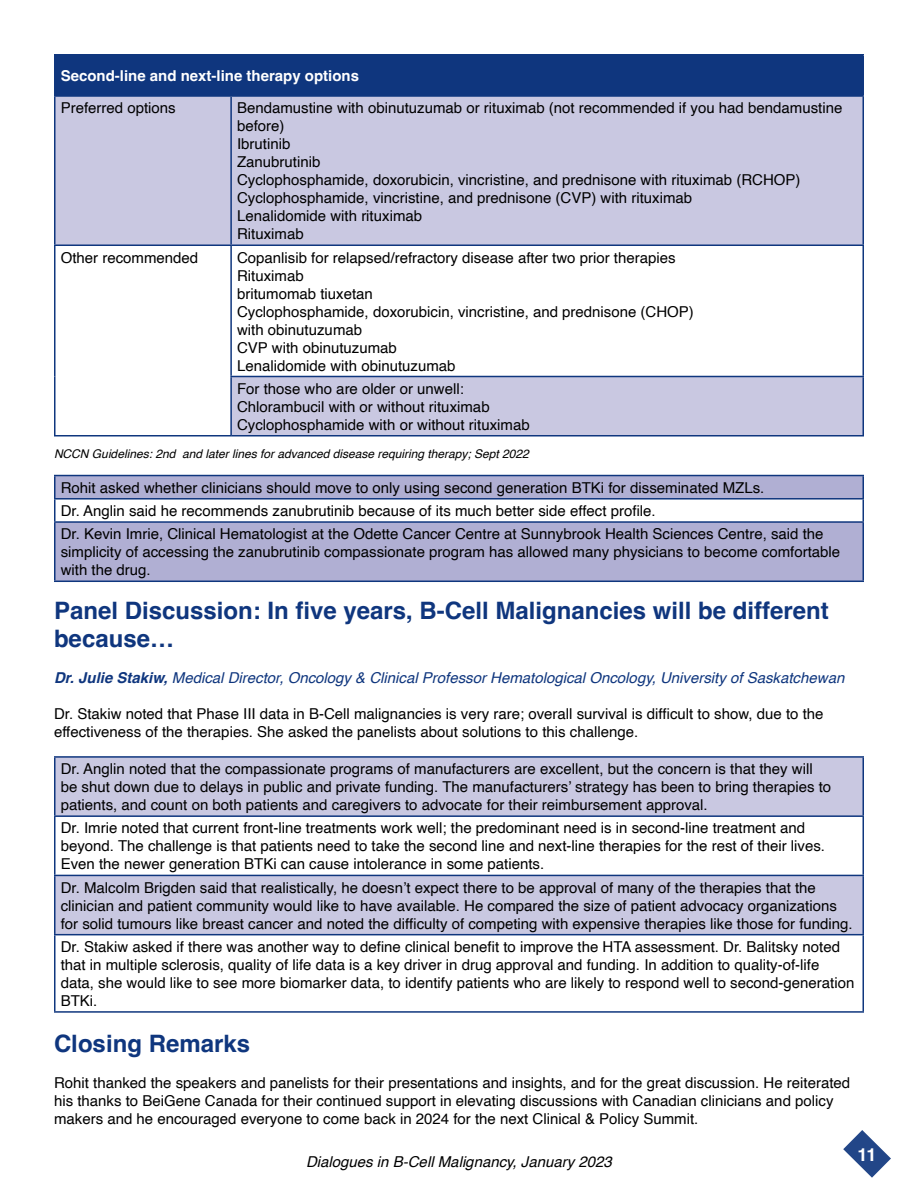
<style>
.page{position:relative;width:918px;height:1188px;background:#fff}
.page>*{position:absolute;margin:0;border:0;box-sizing:border-box;transform-origin:0 0}
.t1{font:700 24px/28.8px "Helvetica";color:#0f367e}
.t2{font:700 18px "Helvetica";color:#fff}
.t3{font:15px/18px "Helvetica";color:#000}
.t4{font:italic 15px "Helvetica";color:#0f367e}
.t5{font:italic 15px "Helvetica";color:#000}
.t6{font:700 15px "Helvetica";color:#fff}
.t7{font:italic 12px "Helvetica";color:#000}
.s1{font-weight:700}
</style>
<div class="page">
<svg style="left:843px;top:1130px;width:48px;height:48px"></svg>
<div style="left:55px;top:55px;width:808px;height:41px;background:#0f367e"></div>
<svg style="left:56px;top:97px;width:806px;height:338px;fill:#c9c8e1"></svg>
<hr style="left:54px;top:56px;width:2px;height:39px;background:#0f367e">
<hr style="left:54px;top:54px;width:177px;height:2px;background:#0f367e">
<hr style="left:231px;top:54px;width:633px;height:2px;background:#0f367e">
<hr style="left:862px;top:56px;width:2px;height:39px;background:#0f367e">
<hr style="left:54px;top:97px;width:2px;height:147px;background:#0f367e">
<hr style="left:54px;top:95px;width:177px;height:2px;background:#0f367e">
<hr style="left:230px;top:97px;width:2px;height:147px;background:#0f367e">
<hr style="left:231px;top:95px;width:633px;height:2px;background:#0f367e">
<hr style="left:862px;top:97px;width:2px;height:147px;background:#0f367e">
<hr style="left:54px;top:246px;width:2px;height:130px;background:#0f367e">
<hr style="left:54px;top:376px;width:2px;height:59px;background:#0f367e">
<hr style="left:54px;top:244px;width:177px;height:2px;background:#0f367e">
<hr style="left:54px;top:435px;width:177px;height:1px;background:#0f367e">
<hr style="left:230px;top:246px;width:2px;height:130px;background:#0f367e">
<hr style="left:230px;top:377px;width:2px;height:58px;background:#0f367e">
<hr style="left:231px;top:244px;width:633px;height:2px;background:#0f367e">
<hr style="left:862px;top:246px;width:2px;height:130px;background:#0f367e">
<hr style="left:862px;top:377px;width:2px;height:58px;background:#0f367e">
<hr style="left:230px;top:376px;width:634px;height:1px;background:#0f367e">
<hr style="left:231px;top:435px;width:633px;height:1px;background:#0f367e">
<svg style="left:56px;top:476px;width:806px;height:105px;fill:#b0afd3"></svg>
<hr style="left:54px;top:476px;width:2px;height:22px;background:#0f367e">
<hr style="left:54px;top:475px;width:810px;height:1px;background:#0f367e">
<hr style="left:862px;top:476px;width:2px;height:22px;background:#0f367e">
<hr style="left:54px;top:500px;width:2px;height:21px;background:#0f367e">
<hr style="left:54px;top:498px;width:810px;height:2px;background:#0f367e">
<hr style="left:862px;top:500px;width:2px;height:21px;background:#0f367e">
<hr style="left:54px;top:523px;width:2px;height:58px;background:#0f367e">
<hr style="left:54px;top:521px;width:810px;height:2px;background:#0f367e">
<hr style="left:862px;top:523px;width:2px;height:58px;background:#0f367e">
<hr style="left:54px;top:581px;width:810px;height:1px;background:#0f367e">
<svg style="left:56px;top:758px;width:806px;height:176px;fill:#c9c8e1"></svg>
<hr style="left:54px;top:758px;width:2px;height:57px;background:#0f367e">
<hr style="left:54px;top:817px;width:2px;height:58px;background:#0f367e">
<hr style="left:54px;top:876px;width:2px;height:58px;background:#0f367e">
<hr style="left:54px;top:935px;width:2px;height:76px;background:#0f367e">
<hr style="left:54px;top:756px;width:810px;height:2px;background:#0f367e">
<hr style="left:862px;top:758px;width:2px;height:57px;background:#0f367e">
<hr style="left:862px;top:817px;width:2px;height:58px;background:#0f367e">
<hr style="left:862px;top:876px;width:2px;height:58px;background:#0f367e">
<hr style="left:862px;top:935px;width:2px;height:76px;background:#0f367e">
<hr style="left:54px;top:815px;width:810px;height:2px;background:#0f367e">
<hr style="left:54px;top:875px;width:810px;height:1px;background:#0f367e">
<hr style="left:54px;top:934px;width:810px;height:1px;background:#0f367e">
<hr style="left:54px;top:1011px;width:810px;height:2px;background:#0f367e">
<p class="t6" style="left:61px;top:67px;width:300px">Second-line and next-line therapy options</p>
<p class="t3" style="left:61px;top:99px;width:117px">Preferred options</p>
<p class="t3" style="left:237px;top:99px;width:607px">Bendamustine with obinutuzumab or rituximab (not recommended if you had bendamustine before)<br>Ibrutinib<br>Zanubrutinib<br>Cyclophosphamide, doxorubicin, vincristine, and prednisone with rituximab (RCHOP)<br>Cyclophosphamide, vincristine, and prednisone (CVP) with rituximab<br>Lenalidomide with rituximab<br>Rituximab</p>
<p class="t3" style="left:61px;top:249px;width:139px">Other recommended</p>
<p class="t3" style="left:237px;top:249px;width:458px">Copanlisib for relapsed/refractory disease after two prior therapies Rituximab<br>britumomab tiuxetan<br>Cyclophosphamide, doxorubicin, vincristine, and prednisone (CHOP) with obinutuzumab<br>CVP with obinutuzumab<br>Lenalidomide with obinutuzumab</p>
<p class="t3" style="left:237px;top:380px;width:294px">For those who are older or unwell:<br>Chlorambucil with or without rituximab<br>Cyclophosphamide with or without rituximab</p>
<p class="t7" style="left:54px;top:445px;width:476px">NCCN Guidelines: 2nd and later lines for advanced disease requiring therapy; Sept 2022</p>
<p class="t3" style="left:61px;top:476px;width:764px;line-height:23.2px">Rohit asked whether clinicians should move to only using second generation BTKi for disseminated MZLs.<br>Dr. Anglin said he recommends zanubrutinib because of its much better side effect profile.<br>Dr. Kevin Imrie, Clinical Hematologist at the Odette Cancer Centre at Sunnybrook Health Sciences Centre, said the</p>
<p class="t3" style="left:61px;top:543px;width:781px">simplicity of accessing the zanubrutinib compassionate program has allowed many physicians to become comfortable with the drug.</p>
<h1 class="t1" style="left:54px;top:598px;width:776px">Panel Discussion: In five years, B-Cell Malignancies will be different because…</h1>
<p class="t4" style="left:54px;top:666px;width:792px"><span class="s1">Dr. Julie Stakiw,</span> Medical Director, Oncology &amp; Clinical Professor Hematological Oncology, University of Saskatchewan</p>
<p class="t3" style="left:54px;top:706px;width:771px">Dr. Stakiw noted that Phase III data in B-Cell malignancies is very rare; overall survival is difficult to show, due to the effectiveness of the therapies. She asked the panelists about solutions to this challenge.</p>
<p class="t3" style="left:61px;top:760px;width:772px">Dr. Anglin noted that the compassionate programs of manufacturers are excellent, but the concern is that they will be shut down due to delays in public and private funding. The manufacturers’ strategy has been to bring therapies to patients, and count on both patients and caregivers to advocate for their reimbursement approval.</p>
<p class="t3" style="left:61px;top:820px;width:766px">Dr. Imrie noted that current front-line treatments work well; the predominant need is in second-line treatment and beyond. The challenge is that patients need to take the second line and next-line therapies for the rest of their lives.<br>Even the newer generation BTKi can cause intolerance in some patients.</p>
<p class="t3" style="left:61px;top:879px;width:794px">Dr. Malcolm Brigden said that realistically, he doesn’t expect there to be approval of many of the therapies that the clinician and patient community would like to have available. He compared the size of patient advocacy organizations for solid tumours like breast cancer and noted the difficulty of competing with expensive therapies like those for funding.</p>
<p class="t3" style="left:61px;top:938px;width:795px">Dr. Stakiw asked if there was another way to define clinical benefit to improve the HTA assessment. Dr. Balitsky noted that in multiple sclerosis, quality of life data is a key driver in drug approval and funding. In addition to quality-of-life data, she would like to see more biomarker data, to identify patients who are likely to respond well to second-generation BTKi.</p>
<h1 class="t1" style="left:54px;top:1032px;width:198px">Closing Remarks</h1>
<p class="t3" style="left:54px;top:1074px;width:798px">Rohit thanked the speakers and panelists for their presentations and insights, and for the great discussion. He reiterated his thanks to BeiGene Canada for their continued support in elevating discussions with Canadian clinicians and policy makers and he encouraged everyone to come back in 2024 for the next Clinical &amp; Policy Summit.</p>
<p class="t5" style="left:306px;top:1150px;width:307px">Dialogues in B-Cell Malignancy, January 2023</p>
<p class="t2" style="left:858px;top:1144px;width:21px">11</p>
</div>
